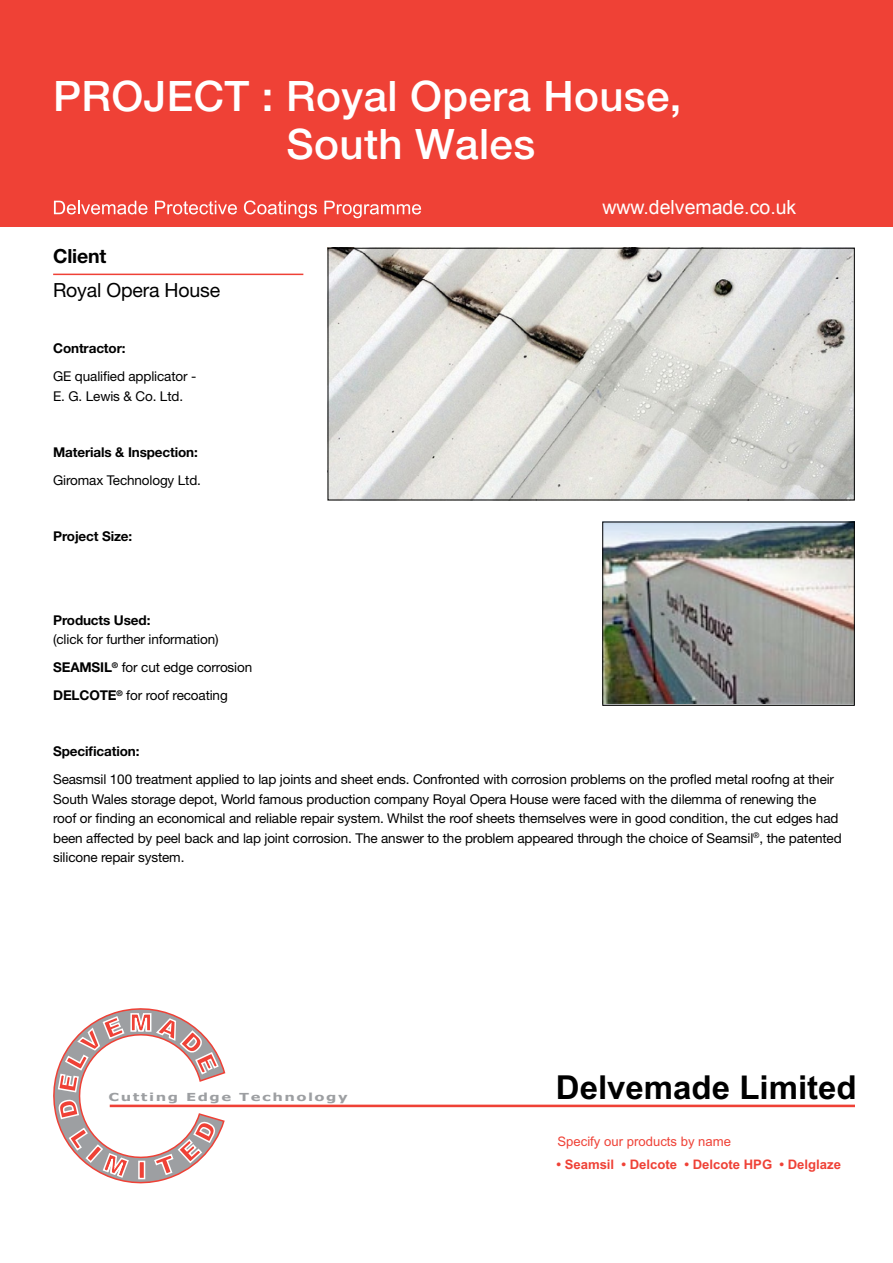
<style>
.page{position:relative;width:893px;height:1263px;background:#fff}
.page>*{position:absolute;margin:0;border:0;box-sizing:border-box;transform-origin:0 0}
.t1{font:500 42px/48px "Helvetica Neue";letter-spacing:.01em;color:#fff}
.t2{font:700 33px "Arial";color:#000}
.t3{font:19.5px "Arial";color:#fff}
.t4{font:19.5px "Helvetica Neue";letter-spacing:-.01em;color:#000}
.t5{font:700 19.5px "Helvetica Neue";letter-spacing:-.01em;color:#000}
.t6{font:13.5px/19.5px "Helvetica Neue";letter-spacing:-.01em;color:#000}
.t7{font:700 13.5px "Helvetica Neue";letter-spacing:-.01em;color:#000}
.t8{font:700 13.2px "Arial";color:#ef4136}
.t9{font:13.2px "Arial";color:#ef4136}
.t10{font:700 11.1px "Verdana";letter-spacing:.1em;color:#9d9fa2;scale:1.33 1}
.s1{font-weight:700}
</style>
<div class="page">
<hr style="left:110px;top:1104px;width:745px;height:3px;background:#ef4136">
<svg style="left:53px;top:1008px;width:173px;height:176px"></svg>
<div style="left:0;top:0;width:893px;height:227px;background:#ef4136"></div>
<img style="left:330px;top:250px;width:523px;height:248px">
<div style="left:328px;top:248px;width:527px;height:252px;border:1px solid #000"></div>
<img style="left:604px;top:524px;width:249px;height:180px">
<div style="left:602px;top:522px;width:253px;height:184px;border:1px solid #000"></div>
<svg style="left:54px;top:201px;width:93px;height:13px"></svg>
<svg style="left:155px;top:201px;width:82px;height:13px"></svg>
<svg style="left:244px;top:200px;width:73px;height:18px"></svg>
<svg style="left:324px;top:201px;width:97px;height:17px"></svg>
<hr style="left:53px;top:274px;width:250px;height:1px;background:#ef4136">
<h1 class="t1" style="left:287px;top:72px;width:396px;text-indent:-233px">PROJECT : Royal Opera House,<br>South Wales</h1>
<h3 class="t5" style="left:53px;top:244px;width:55px">Client</h3>
<h3 class="t4" style="left:53px;top:279px;width:168px">Royal Opera House</h3>
<p class="t7" style="left:53px;top:340px;width:74px">Contractor:</p>
<p class="t6" style="left:53px;top:366px;width:145px">GE qualified applicator -<br>E. G. Lewis &amp; Co. Ltd.</p>
<p class="t7" style="left:53px;top:444px;width:146px">Materials &amp; Inspection:</p>
<p class="t6" style="left:53px;top:470px;width:149px">Giromax Technology Ltd.</p>
<p class="t7" style="left:53px;top:528px;width:81px">Project Size:</p>
<p class="t7" style="left:53px;top:612px;width:99px">Products Used:</p>
<p class="t6" style="left:53px;top:625px;width:201px;line-height:28px">(click for further information)<br><span class="s1">SEAMSIL</span><sup>®</sup> for cut edge corrosion<br><span class="s1">DELCOTE</span><sup>®</sup> for roof recoating</p>
<h3 class="t3" style="left:602px;top:195px;width:195px">www.delvemade.co.uk</h3>
<p class="t7" style="left:53px;top:743px;width:88px">Specification:</p>
<p class="t6" style="left:53px;top:770px;width:790px">Seasmsil 100 treatment applied to lap joints and sheet ends. Confronted with corrosion problems on the profled metal roofng at their South Wales storage depot, World famous production company Royal Opera House were faced with the dilemma of renewing the roof or finding an economical and reliable repair system. Whilst the roof sheets themselves were in good condition, the cut edges had been affected by peel back and lap joint corrosion. The answer to the problem appeared through the choice of Seamsil<sup>®</sup>, the patented silicone repair system.</p>
<p class="t10" style="left:109px;top:1089px;width:181px">Cutting Edge Technology</p>
<h2 class="t2" style="left:556px;top:1065px;width:302px">Delvemade Limited</h2>
<p class="t9" style="left:557px;top:1133px;width:175px">Specify our products by name</p>
<p class="t8" style="left:556px;top:1156px;width:286px">• Seamsil • Delcote • Delcote HPG • Delglaze</p>
</div>
